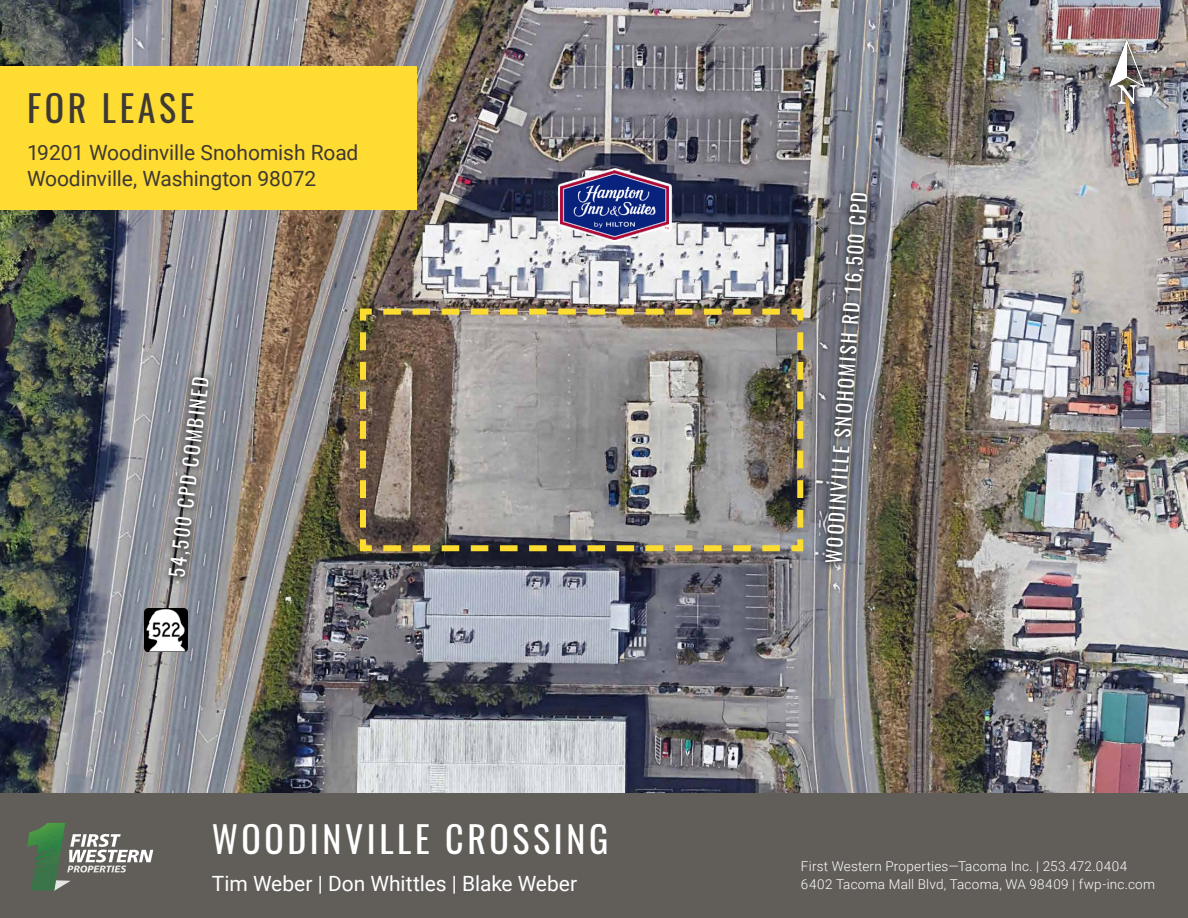
<style>
.page{position:relative;width:1188px;height:918px;background:#fff}
.page>*{position:absolute;margin:0;border:0;box-sizing:border-box;transform-origin:0 0}
.t1{font:36px "Oswald";letter-spacing:.1em;color:#fff}
.t2{font:36px "Oswald";letter-spacing:.1em;color:#3e3935}
.t3{font:21px/25.2px "Roboto";letter-spacing:-.005em;color:#3e3935}
.t4{font:21px "Roboto";letter-spacing:-.005em;color:#fff}
.t5{font:19.5px "Oswald";color:#fff}
.t6{font:300 13.5px/18px "Roboto";letter-spacing:.02em;color:#fff}
</style>
<div class="page">
<img style="left:0;top:0;width:1188px;height:793px">
<div style="left:0;top:66px;width:416px;height:144px;background:#ffdc32"></div>
<div style="left:0;top:793px;width:1188px;height:125px;background:#615d59"></div>
<svg style="left:816px;top:182px;width:63px;height:391px;background:#707076"></svg>
<svg style="left:65px;top:880px;width:6px;height:4px"></svg>
<svg style="left:67px;top:834px;width:86px;height:39px"></svg>
<img style="left:27px;top:823px;width:38px;height:68px">
<img style="left:144px;top:608px;width:44px;height:44px">
<svg style="left:158px;top:366px;width:64px;height:222px;background:#818389"></svg>
<img style="left:1093px;top:27px;width:68px;height:100px">
<svg style="left:558px;top:168px;width:113px;height:74px"></svg>
<img style="left:561px;top:171px;width:107px;height:68px">
<img style="left:357px;top:306px;width:449px;height:248px">
<h1 class="t2" style="left:27px;top:84px;width:169px">FOR LEASE</h1>
<h2 class="t3" style="left:27px;top:140px;width:333px">19201 Woodinville Snohomish Road<br>Woodinville, Washington 98072</h2>
<h3 class="t5" style="left:163px;top:575px;width:203px;rotate:-83deg">54,500 CPD COMBINED</h3>
<h1 class="t1" style="left:212px;top:814px;width:398px">WOODINVILLE CROSSING</h1>
<h2 class="t4" style="left:212px;top:869px;width:367px">Tim Weber | Don Whittles | Blake Weber</h2>
<h3 class="t5" style="left:820px;top:562px;width:374px;rotate:-86deg">WOODINVILLE SNOHOMISH RD 16,500 CPD</h3>
<p class="t6" style="left:801px;top:857px;width:356px">First Western Properties—Tacoma Inc. | 253.472.0404<br>6402 Tacoma Mall Blvd, Tacoma, WA 98409 | fwp-inc.com</p>
</div>
